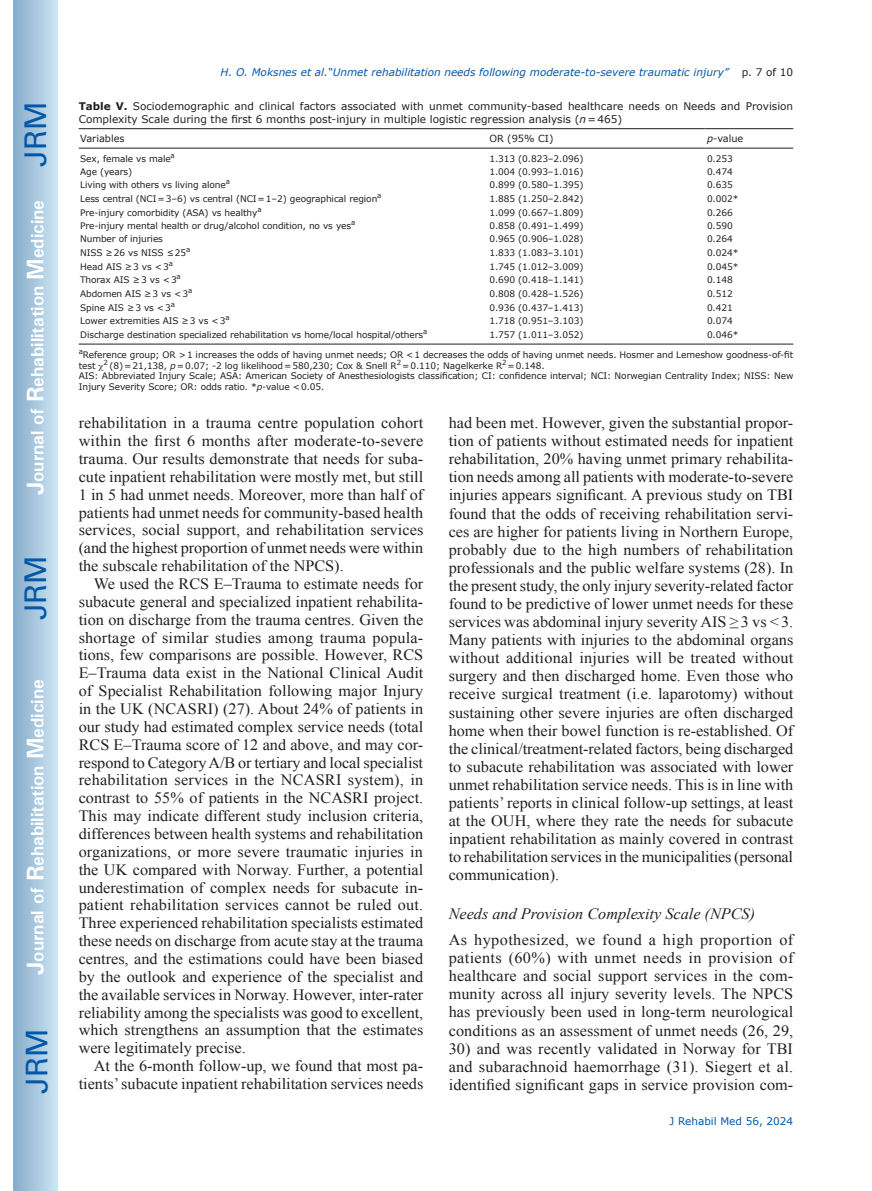
<style>
.page{position:relative;width:872px;height:1191px;background:#fff}
.page>*{position:absolute;margin:0;border:0;box-sizing:border-box;transform-origin:0 0}
.t1{font:30px "Univers";color:#0157a8}
.t2{font:700 18px "Univers";color:#fff}
.t3{font:15.75px/17.9px "Times New Roman";color:#231f20;text-align:justify}
.t4{font:italic 15.75px "Times New Roman";color:#231f20}
.t5{font:10.5px/12.6px "Verdana";color:#231f20}
.t6{font:italic 10.5px "Verdana";color:#0157a8}
.t7{font:10.5px "Verdana";color:#0157a8}
.t8{font:9.75px "Verdana";color:#231f20}
.t9{font:9px/10.8px "Verdana";letter-spacing:-.01em;color:#231f20}
.s1{font-size:24px}
.s2{font-style:normal;color:#231f20}
.s3{font-weight:700}
.s4{font-style:italic}
</style>
<div class="page">
<div style="left:14px;top:0;width:43px;height:1191px;background:linear-gradient(to right,#88acca,#cbe5f2)"></div>
<hr style="left:79px;top:128px;width:409px;height:1px;background:#231f20">
<hr style="left:488px;top:128px;width:217px;height:1px;background:#231f20">
<hr style="left:705px;top:128px;width:88px;height:1px;background:#231f20">
<hr style="left:79px;top:148px;width:409px;height:1px;background:#231f20">
<hr style="left:488px;top:148px;width:217px;height:1px;background:#231f20">
<hr style="left:705px;top:148px;width:88px;height:1px;background:#231f20">
<hr style="left:79px;top:344px;width:409px;height:1px;background:#231f20">
<hr style="left:488px;top:344px;width:217px;height:1px;background:#231f20">
<hr style="left:705px;top:344px;width:88px;height:1px;background:#231f20">
<h1 class="t1" style="left:18px;top:167px;width:67px;rotate:-90deg">JRM</h1>
<p class="t2" style="left:26px;top:495px;width:297px;rotate:-90deg"><span class="s1">J</span>ournal of <span class="s1">R</span>ehabilitation <span class="s1">M</span>edicine</p>
<h1 class="t1" style="left:18px;top:620px;width:67px;rotate:-90deg">JRM</h1>
<p class="t2" style="left:26px;top:974px;width:297px;rotate:-90deg"><span class="s1">J</span>ournal of <span class="s1">R</span>ehabilitation <span class="s1">M</span>edicine</p>
<h1 class="t1" style="left:19px;top:1093px;width:67px;rotate:-90deg">JRM</h1>
<p class="t6" style="left:221px;top:65px;width:574px">H. O. Moksnes et al.“Unmet rehabilitation needs following moderate-to-severe traumatic injury” <span class="s2">p. 7 of 10</span></p>
<p class="t5" style="left:79px;top:100px;width:716px"><span class="s3">Table V.</span> Sociodemographic and clinical factors associated with unmet community-based healthcare needs on Needs and Provision<br>Complexity Scale during the first 6 months post-injury in multiple logistic regression analysis (<span class="s4">n</span>=465)</p>
<p class="t8" style="left:80px;top:132px;width:46px">Variables</p>
<p class="t8" style="left:489px;top:132px;width:65px">OR (95% CI)</p>
<p class="t8" style="left:707px;top:132px;width:38px"><span class="s4">p</span>-value</p>
<p class="t9" style="left:80px;top:153px;width:96px">Sex, female vs male<sup>a</sup></p>
<p class="t9" style="left:489px;top:153px;width:95px">1.313 (0.823–2.096)</p>
<p class="t9" style="left:707px;top:153px;width:27px">0.253</p>
<p class="t9" style="left:80px;top:166px;width:54px">Age (years)</p>
<p class="t9" style="left:489px;top:166px;width:95px">1.004 (0.993–1.016)</p>
<p class="t9" style="left:707px;top:166px;width:27px">0.474</p>
<p class="t9" style="left:80px;top:180px;width:151px">Living with others vs living alone<sup>a</sup></p>
<p class="t9" style="left:489px;top:180px;width:95px">0.899 (0.580–1.395)</p>
<p class="t9" style="left:707px;top:180px;width:27px">0.635</p>
<p class="t9" style="left:80px;top:193px;width:303px">Less central (NCI=3–6) vs central (NCI=1–2) geographical region<sup>a</sup></p>
<p class="t9" style="left:489px;top:193px;width:95px">1.885 (1.250–2.842)</p>
<p class="t9" style="left:707px;top:193px;width:33px">0.002*</p>
<p class="t9" style="left:80px;top:207px;width:183px">Pre-injury comorbidity (ASA) vs healthy<sup>a</sup></p>
<p class="t9" style="left:489px;top:207px;width:95px">1.099 (0.667–1.809)</p>
<p class="t9" style="left:707px;top:207px;width:27px">0.266</p>
<p class="t9" style="left:80px;top:221px;width:276px">Pre-injury mental health or drug/alcohol condition, no vs yes<sup>a</sup></p>
<p class="t9" style="left:489px;top:221px;width:95px">0.858 (0.491–1.499)</p>
<p class="t9" style="left:707px;top:221px;width:27px">0.590</p>
<p class="t9" style="left:80px;top:234px;width:84px">Number of injuries</p>
<p class="t9" style="left:489px;top:234px;width:95px">0.965 (0.906–1.028)</p>
<p class="t9" style="left:707px;top:234px;width:27px">0.264</p>
<p class="t9" style="left:80px;top:247px;width:112px">NISS ≥26 vs NISS ≤25<sup>a</sup></p>
<p class="t9" style="left:489px;top:247px;width:95px">1.833 (1.083–3.101)</p>
<p class="t9" style="left:707px;top:247px;width:33px">0.024*</p>
<p class="t9" style="left:80px;top:261px;width:94px">Head AIS ≥3 vs &lt;3<sup>a</sup></p>
<p class="t9" style="left:489px;top:261px;width:95px">1.745 (1.012–3.009)</p>
<p class="t9" style="left:707px;top:261px;width:33px">0.045*</p>
<p class="t9" style="left:80px;top:275px;width:102px">Thorax AIS ≥3 vs &lt;3<sup>a</sup></p>
<p class="t9" style="left:489px;top:275px;width:95px">0.690 (0.418–1.141)</p>
<p class="t9" style="left:707px;top:275px;width:27px">0.148</p>
<p class="t9" style="left:80px;top:288px;width:114px">Abdomen AIS ≥3 vs &lt;3<sup>a</sup></p>
<p class="t9" style="left:489px;top:288px;width:95px">0.808 (0.428–1.526)</p>
<p class="t9" style="left:707px;top:288px;width:27px">0.512</p>
<p class="t9" style="left:80px;top:302px;width:96px">Spine AIS ≥3 vs &lt;3<sup>a</sup></p>
<p class="t9" style="left:489px;top:302px;width:95px">0.936 (0.437–1.413)</p>
<p class="t9" style="left:707px;top:302px;width:27px">0.421</p>
<p class="t9" style="left:80px;top:316px;width:151px">Lower extremities AIS ≥3 vs &lt;3<sup>a</sup></p>
<p class="t9" style="left:489px;top:316px;width:95px">1.718 (0.951–3.103)</p>
<p class="t9" style="left:707px;top:316px;width:27px">0.074</p>
<p class="t9" style="left:80px;top:329px;width:348px">Discharge destination specialized rehabilitation vs home/local hospital/others<sup>a</sup></p>
<p class="t9" style="left:489px;top:329px;width:95px">1.757 (1.011–3.052)</p>
<p class="t9" style="left:79px;top:325px;width:716px;line-height:19.6px;text-indent:628px">0.046*<br><sup>a</sup>Reference group; OR &gt;1 increases the odds of having unmet needs; OR &lt;1 decreases the odds of having unmet needs. Hosmer and Lemeshow goodness-of-fit</p>
<p class="t9" style="left:79px;top:360px;width:716px">test <sup>2</sup> (8)=21,138, <span class="s4">p</span>=0.07; -2 log likelihood=580,230; Cox &amp; Snell R<sup>2</sup>=0.110; Nagelkerke R<sup>2</sup>=0.148.<br>AIS: Abbreviated Injury Scale; ASA: American Society of Anesthesiologists classification; CI: confidence interval; NCI: Norwegian Centrality Index; NISS: New<br>Injury Severity Score; OR: odds ratio. *<span class="s4">p</span>-value &lt;0.05.</p>
<p class="t3" style="left:79px;top:414px;width:346px">rehabilitation in a trauma centre population cohort within the first 6 months after moderate-to-severe trauma. Our results demonstrate that needs for suba&shy;cute inpatient rehabilitation were mostly met, but still 1 in 5 had unmet needs. Moreover, more than half of patients had unmet needs for community-based health services, social support, and rehabilitation services (and the highest proportion of unmet needs were within the subscale rehabilitation of the NPCS).</p>
<p class="t3" style="left:79px;top:574px;width:346px;text-indent:15px">We used the RCS E–Trauma to estimate needs for subacute general and specialized inpatient rehabilita&shy;tion on discharge from the trauma centres. Given the shortage of similar studies among trauma popula&shy;tions, few comparisons are possible. However, RCS E–Trauma data exist in the National Clinical Audit of Specialist Rehabilitation following major Injury in the UK (NCASRI) (27). About 24% of patients in our study had estimated complex service needs (total RCS E–Trauma score of 12 and above, and may cor&shy;respond to Category A/B or tertiary and local specialist rehabilitation services in the NCASRI system), in contrast to 55% of patients in the NCASRI project.<br>This may indicate different study inclusion criteria, differences between health systems and rehabilitation organizations, or more severe traumatic injuries in the UK compared with Norway. Further, a potential underestimation of complex needs for subacute in&shy;patient rehabilitation services cannot be ruled out.<br>Three experienced rehabilitation specialists estimated these needs on discharge from acute stay at the trauma centres, and the estimations could have been biased by the outlook and experience of the specialist and the available services in Norway. However, inter-rater reliability among the specialists was good to excellent, which strengthens an assumption that the estimates were legitimately precise.</p>
<p class="t3" style="left:79px;top:1056px;width:346px;text-align:right">At the 6-month follow-up, we found that most pa&shy;tients’ subacute inpatient rehabilitation services needs</p>
<p class="t3" style="left:449px;top:413px;width:346px">had been met. However, given the substantial propor&shy;tion of patients without estimated needs for inpatient rehabilitation, 20% having unmet primary rehabilita&shy;tion needs among all patients with moderate-to-severe injuries appears significant. A previous study on TBI found that the odds of receiving rehabilitation servi&shy;ces are higher for patients living in Northern Europe, probably due to the high numbers of rehabilitation professionals and the public welfare systems (28). In the present study, the only injury severity-related factor found to be predictive of lower unmet needs for these services was abdominal injury severity AIS ≥3 vs &lt;3.<br>Many patients with injuries to the abdominal organs without additional injuries will be treated without surgery and then discharged home. Even those who receive surgical treatment (i.e. laparotomy) without sustaining other severe injuries are often discharged home when their bowel function is re-established. Of the clinical/treatment-related factors, being discharged to subacute rehabilitation was associated with lower unmet rehabilitation service needs. This is in line with patients’ reports in clinical follow-up settings, at least at the OUH, where they rate the needs for subacute inpatient rehabilitation as mainly covered in contrast to rehabilitation services in the municipalities (personal communication).</p>
<p class="t4" style="left:449px;top:903px;width:308px">Needs and Provision Complexity Scale (NPCS)</p>
<p class="t3" style="left:449px;top:930px;width:346px">As hypothesized, we found a high proportion of patients (60%) with unmet needs in provision of healthcare and social support services in the com&shy;munity across all injury severity levels. The NPCS has previously been used in long-term neurological conditions as an assessment of unmet needs (26, 29,</p>
<p class="t3" style="left:449px;top:1039px;width:346px">30) and was recently validated in Norway for TBI and subarachnoid haemorrhage (31). Siegert et al. identified significant gaps in service provision com-</p>
<p class="t7" style="left:669px;top:1114px;width:125px">J Rehabil Med 56, 2024</p>
</div>
